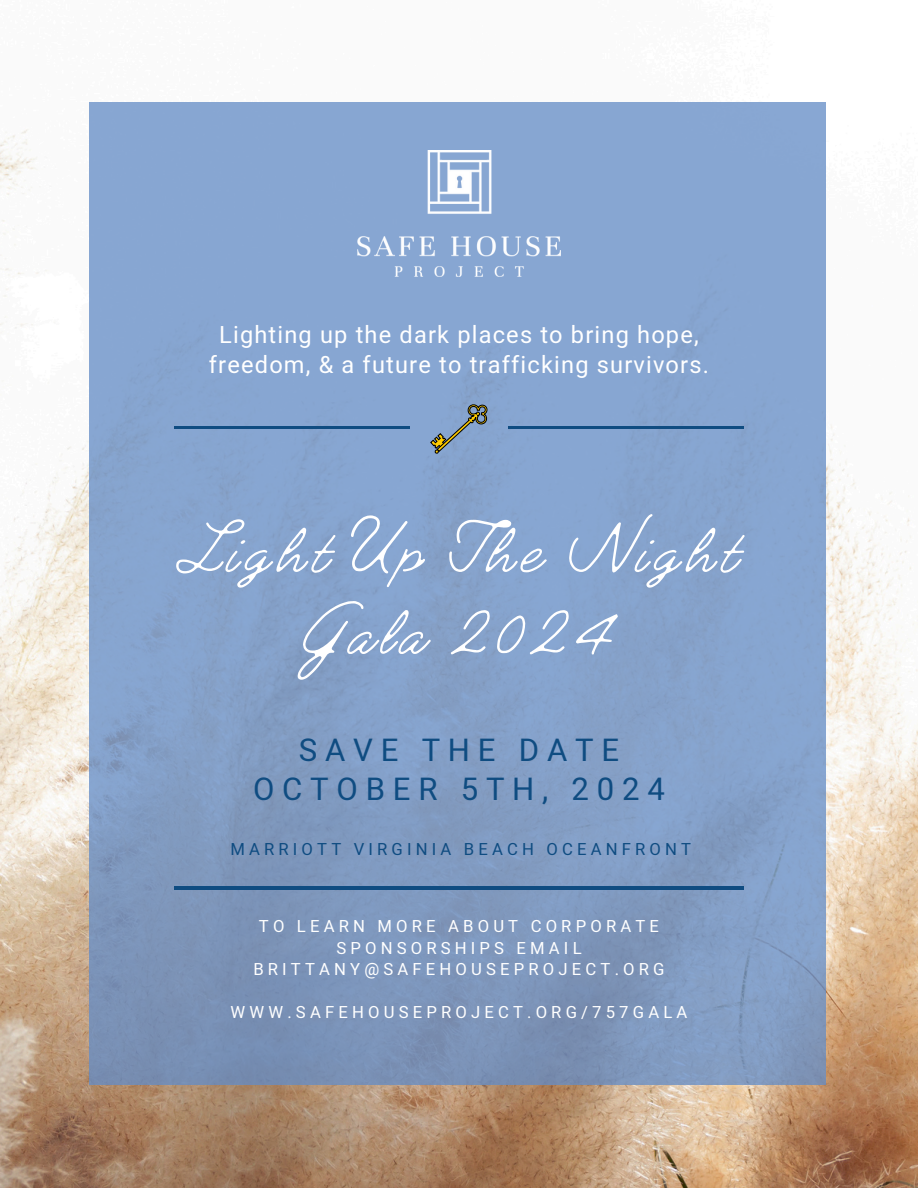
<style>
.page{position:relative;width:918px;height:1188px;background:#fff}
.page>*{position:absolute;margin:0;border:0;box-sizing:border-box;transform-origin:0 0}
.t1{font:300 75.9px/82.2px "Jimmy Script";letter-spacing:.085em;color:#fff;text-align:center}
.t2{font:31.05px/39.3px "Heebo";letter-spacing:.25em;color:#0f4c81;text-align:center}
.t3{font:23.55px/30.3px "Heebo";letter-spacing:.05em;color:#fff;text-align:center}
.t4{font:16.65px/21.3px "Heebo";letter-spacing:.25em;color:#fff;text-align:center}
.t5{font:16.65px "Heebo";letter-spacing:.25em;color:#0f4c81}
</style>
<div class="page">
<img style="left:0;top:102px;width:918px;height:1086px">
<div style="left:89px;top:103px;width:737px;height:982px;background:linear-gradient(to bottom,#8aabd8,#7d96bb)"></div>
<hr style="left:174px;top:427px;width:235px;height:2px;background:#0f4c81">
<hr style="left:509px;top:427px;width:235px;height:2px;background:#0f4c81">
<hr style="left:174px;top:886px;width:570px;height:3px;background:#0f4c81">
<svg style="left:431px;top:404px;width:57px;height:49px;background:#7f94a8"></svg>
<img style="left:358px;top:150px;width:202px;height:126px">
<p class="t3" style="left:209px;top:320px;width:502px">Lighting up the dark places to bring hope, freedom, &amp; a future to trafficking survivors.</p>
<h3 class="t1" style="left:180px;top:511px;width:560px">Light Up The Night<br>Gala 2024</h3>
<h1 class="t2" style="left:253px;top:731px;width:413px">SAVE THE DATE<br>OCTOBER 5TH, 2024</h1>
<h2 class="t5" style="left:230px;top:838px;width:462px">MARRIOTT VIRGINIA BEACH OCEANFRONT</h2>
<p class="t4" style="left:253px;top:916px;width:413px">TO LEARN MORE ABOUT CORPORATE<br>SPONSORSHIPS EMAIL<br>BRITTANY@SAFEHOUSEPROJECT.ORG</p>
<p class="t4" style="left:231px;top:1002px;width:458px">WWW.SAFEHOUSEPROJECT.ORG/757GALA</p>
</div>
